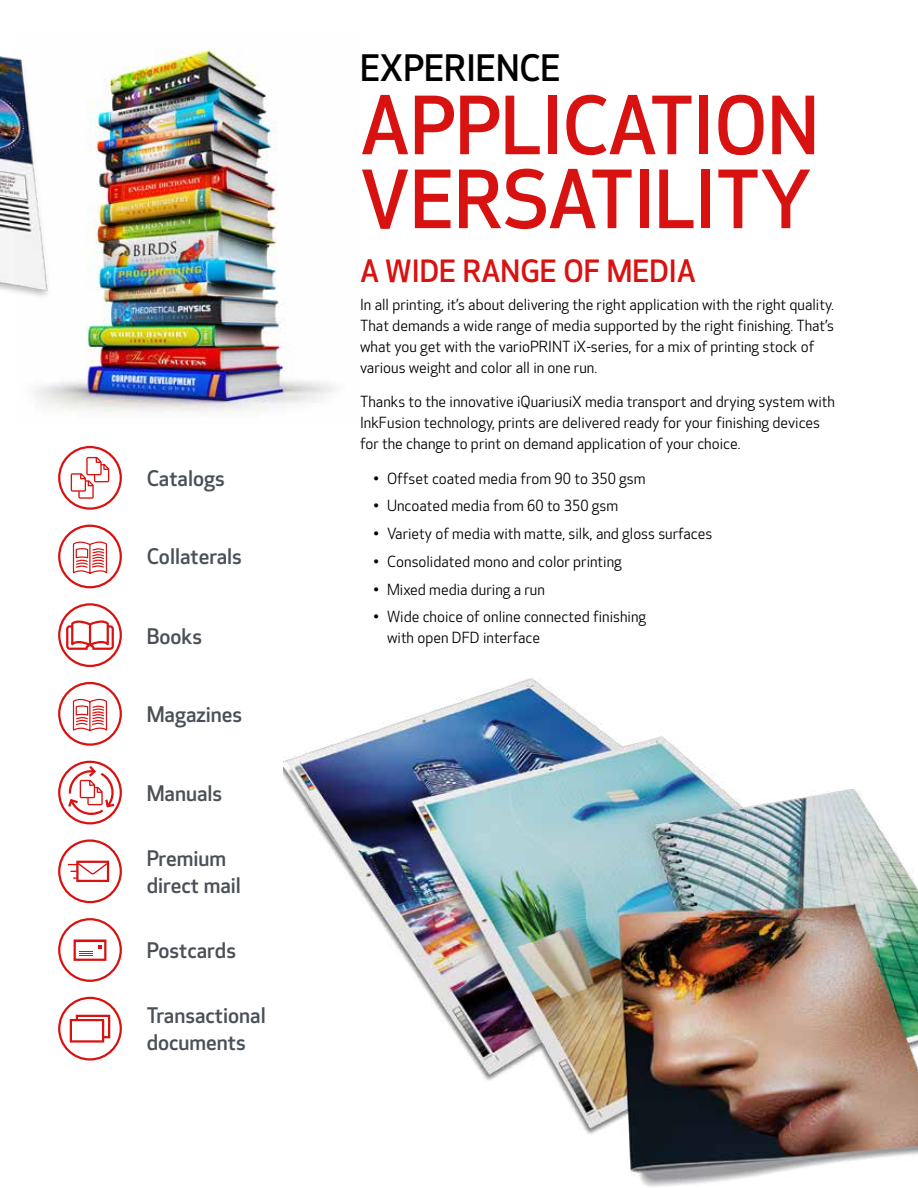
<style>
.page{position:relative;width:918px;height:1188px;background:#fff}
.page>*{position:absolute;margin:0;border:0;box-sizing:border-box;transform-origin:0 0}
.t1{font:500 78.15px/73.9px "Optic Sans 301";color:#d81210}
.t2{font:500 35.7px "Optic Sans 301";color:#000001}
.t3{font:500 30px "Optic Sans 301";color:#d81210}
.t4{font:500 21px/27px "Optic Sans 301";color:#4a5057}
.t5{font:15px/21px "Optic Sans 201";color:#000001}
</style>
<div class="page">
<svg style="left:58px;top:525px;width:64px;height:536px"></svg>
<img style="left:0;top:48px;width:294px;height:477px">
<img style="left:284px;top:377px;width:634px;height:810px">
<h3 class="t4" style="left:147px;top:466px;width:80px">Catalogs</h3>
<h3 class="t4" style="left:147px;top:544px;width:97px">Collaterals</h3>
<h3 class="t4" style="left:147px;top:623px;width:57px">Books</h3>
<h3 class="t4" style="left:147px;top:701px;width:97px">Magazines</h3>
<h3 class="t4" style="left:147px;top:780px;width:77px">Manuals</h3>
<h3 class="t4" style="left:147px;top:846px;width:96px">Premium direct mail</h3>
<h3 class="t4" style="left:147px;top:938px;width:91px">Postcards</h3>
<h3 class="t4" style="left:147px;top:1003px;width:121px">Transactional documents</h3>
<h2 class="t2" style="left:360px;top:47px;width:202px">EXPERIENCE</h2>
<h1 class="t1" style="left:360px;top:91px;width:460px">APPLICATION<br>VERSATILITY</h1>
<h3 class="t3" style="left:360px;top:254px;width:338px">A WIDE RANGE OF MEDIA</h3>
<p class="t5" style="left:360px;top:294px;width:475px">In all printing, it’s about delivering the right application with the right quality.<br>That demands a wide range of media supported by the right finishing. That’s what you get with the varioPRINT iX-series, for a mix of printing stock of various weight and color all in one run.</p>
<p class="t5" style="left:360px;top:392px;width:476px">Thanks to the innovative iQuariusiX media transport and drying system with<br>InkFusion technology, prints are delivered ready for your finishing devices for the change to print on demand application of your choice.</p>
<p class="t5" style="left:374px;top:468px;width:274px">• Offset coated media from 90 to 350 gsm</p>
<p class="t5" style="left:374px;top:496px;width:246px">• Uncoated media from 60 to 350 gsm</p>
<p class="t5" style="left:374px;top:524px;width:340px">• Variety of media with matte, silk, and gloss surfaces</p>
<p class="t5" style="left:374px;top:551px;width:250px">• Consolidated mono and color printing</p>
<p class="t5" style="left:374px;top:579px;width:173px">• Mixed media during a run</p>
<p class="t5" style="left:387px;top:607px;width:261px;text-indent:-14px">• Wide choice of online connected finishing with open DFD interface</p>
</div>
